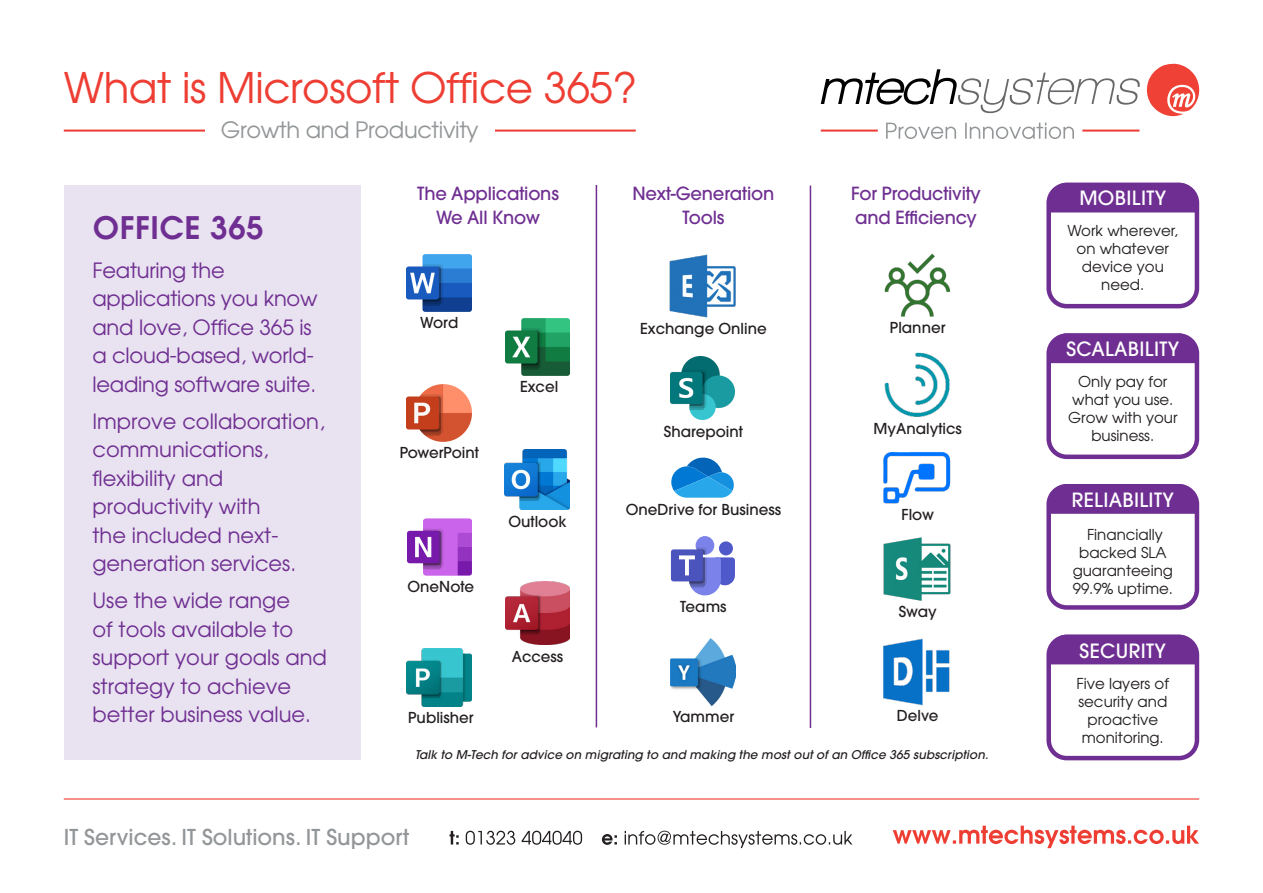
<style>
.page{position:relative;width:1263px;height:893px;background:#fff}
.page>*{position:absolute;margin:0;border:0;box-sizing:border-box;transform-origin:0 0}
.t1{font:42px "Avant Garde";letter-spacing:-.01em;color:#ee3e34}
.t2{font:600 30.9px "Avant Garde";letter-spacing:.02em;color:#6f2f92}
.t3{font:22.5px "Avant Garde";letter-spacing:-.015em;color:#939698}
.t4{font:500 21.75px "Avant Garde";color:#939698}
.t5{font:21px/28.5px "Avant Garde";color:#6f2f92}
.t6{font:500 19.5px "Avant Garde";letter-spacing:.02em;color:#fff}
.t7{font:500 18px "Avant Garde";letter-spacing:-.01em;color:#6f2f92}
.t8{font:15px/18px "Avant Garde";color:#231f20;text-align:center}
.t9{font:500 15px "Avant Garde";color:#231f20}
.t10{font:italic 500 12px "Avant Garde";letter-spacing:.01em;color:#231f20}
</style>
<div class="page">
<svg style="left:1147px;top:64px;width:52px;height:52px"></svg>
<svg style="left:821px;top:69px;width:319px;height:44px"></svg>
<svg style="left:886px;top:123px;width:188px;height:16px"></svg>
<hr style="left:821px;top:130px;width:57px;height:2px;background:#ee3e34">
<hr style="left:1082px;top:130px;width:57px;height:2px;background:#ee3e34">
<hr style="left:64px;top:130px;width:572px;height:2px;background:#ee3e34">
<div style="left:205px;top:122px;width:289px;height:16px;background:#fff"></div>
<div style="left:64px;top:185px;width:296px;height:575px;background:#e9e2f0"></div>
<svg style="left:893px;top:826px;width:306px;height:22px"></svg>
<svg style="left:602px;top:831px;width:250px;height:17px"></svg>
<svg style="left:449px;top:831px;width:133px;height:14px"></svg>
<hr style="left:64px;top:798px;width:1135px;height:2px;background:#ef4135">
<div style="left:1046px;top:183px;width:153px;height:125px;border:4px solid #6f2f92;border-radius:18px"></div>
<div style="left:1046px;top:333px;width:153px;height:126px;border:4px solid #6f2f92;border-radius:18px"></div>
<div style="left:1046px;top:484px;width:153px;height:126px;border:4px solid #6f2f92;border-radius:18px"></div>
<div style="left:1046px;top:635px;width:153px;height:125px;border:4px solid #6f2f92;border-radius:18px"></div>
<div style="left:1049px;top:183px;width:148px;height:29px;background:#6f2f92"></div>
<div style="left:1049px;top:333px;width:148px;height:30px;background:#6f2f92"></div>
<div style="left:1049px;top:484px;width:148px;height:30px;background:#6f2f92"></div>
<div style="left:1049px;top:635px;width:148px;height:29px;background:#6f2f92"></div>
<hr style="left:596px;top:185px;width:1px;height:542px;background:#6f2f92">
<hr style="left:810px;top:186px;width:1px;height:542px;background:#6f2f92">
<img style="left:505px;top:582px;width:65px;height:63px">
<img style="left:505px;top:318px;width:65px;height:58px">
<div style="left:407px;top:531px;width:32px;height:32px;background:#7719aa;border-radius:3px"></div>
<svg style="left:415px;top:519px;width:57px;height:56px"></svg>
<img style="left:505px;top:450px;width:65px;height:60px">
<img style="left:406px;top:384px;width:65px;height:58px">
<img style="left:406px;top:648px;width:65px;height:58px">
<img style="left:406px;top:254px;width:65px;height:58px">
<img style="left:669px;top:254px;width:67px;height:63px">
<svg style="left:671px;top:457px;width:63px;height:41px"></svg>
<img style="left:671px;top:357px;width:63px;height:63px">
<div style="left:696px;top:536px;width:18px;height:19px;background:#7b83eb;border-radius:50%"></div>
<div style="left:719px;top:541px;width:14px;height:14px;background:#5059c9;border-radius:50%"></div>
<div style="left:671px;top:549px;width:32px;height:32px;background:#4b53bc;border-radius:3px"></div>
<svg style="left:679px;top:547px;width:56px;height:48px"></svg>
<img style="left:670px;top:638px;width:65px;height:67px">
<img style="left:883px;top:638px;width:67px;height:68px">
<img style="left:883px;top:451px;width:68px;height:52px">
<img style="left:884px;top:352px;width:66px;height:65px">
<img style="left:884px;top:254px;width:66px;height:63px">
<img style="left:883px;top:537px;width:68px;height:64px">
<p class="t1" style="left:64px;top:62px;width:575px">What is Microsoft Office 365?</p>
<p class="t3" style="left:221px;top:116px;width:259px">Growth and Productivity</p>
<p class="t2" style="left:93px;top:207px;width:172px">OFFICE 365</p>
<p class="t5" style="left:92px;top:255px;width:227px">Featuring the applications you know and love, Office 365 is a cloud-based, world&shy;leading software suite.</p>
<p class="t5" style="left:92px;top:406px;width:234px">Improve collaboration, communications, flexibility and productivity with<br>the included next&shy;generation services.</p>
<p class="t5" style="left:92px;top:586px;width:236px">Use the wide range<br>of tools available to support your goals and strategy to achieve better business value.</p>
<p class="t7" style="left:417px;top:182px;width:143px">The Applications</p>
<p class="t7" style="left:436px;top:206px;width:106px">We All Know</p>
<p class="t9" style="left:420px;top:313px;width:40px">Word</p>
<p class="t9" style="left:400px;top:443px;width:81px">PowerPoint</p>
<p class="t9" style="left:408px;top:578px;width:68px">OneNote</p>
<p class="t9" style="left:408px;top:708px;width:67px">Publisher</p>
<p class="t9" style="left:520px;top:377px;width:40px">Excel</p>
<p class="t9" style="left:508px;top:512px;width:60px">Outlook</p>
<p class="t9" style="left:512px;top:647px;width:53px">Access</p>
<p class="t7" style="left:632px;top:182px;width:143px">Next-Generation</p>
<p class="t7" style="left:682px;top:206px;width:43px">Tools</p>
<p class="t9" style="left:640px;top:319px;width:128px">Exchange Online</p>
<p class="t9" style="left:664px;top:422px;width:81px">Sharepoint</p>
<p class="t9" style="left:626px;top:500px;width:157px">OneDrive for Business</p>
<p class="t9" style="left:680px;top:598px;width:48px">Teams</p>
<p class="t9" style="left:673px;top:707px;width:63px">Yammer</p>
<p class="t7" style="left:851px;top:182px;width:131px">For Productivity</p>
<p class="t7" style="left:855px;top:206px;width:123px">and Efficiency</p>
<p class="t9" style="left:890px;top:319px;width:57px">Planner</p>
<p class="t9" style="left:873px;top:420px;width:90px">MyAnalytics</p>
<p class="t9" style="left:901px;top:505px;width:34px">Flow</p>
<p class="t9" style="left:899px;top:603px;width:39px">Sway</p>
<p class="t9" style="left:897px;top:707px;width:43px">Delve</p>
<p class="t10" style="left:415px;top:747px;width:575px">Talk to M-Tech for advice on migrating to and making the most out of an Office 365 subscription.</p>
<p class="t4" style="left:64px;top:824px;width:347px">IT Services. IT Solutions. IT Support</p>
<p class="t6" style="left:1079px;top:185px;width:88px">MOBILITY</p>
<p class="t8" style="left:1067px;top:221px;width:112px">Work wherever, on whatever device you need.</p>
<p class="t6" style="left:1066px;top:336px;width:114px">SCALABILITY</p>
<p class="t8" style="left:1068px;top:372px;width:111px">Only pay for what you use.<br>Grow with your business.</p>
<p class="t6" style="left:1072px;top:487px;width:104px">RELIABILITY</p>
<p class="t8" style="left:1073px;top:525px;width:102px">Financially backed SLA guaranteeing<br>99.9% uptime.</p>
<p class="t6" style="left:1079px;top:638px;width:88px">SECURITY</p>
<p class="t8" style="left:1076px;top:674px;width:94px">Five layers of security and proactive monitoring.</p>
</div>
